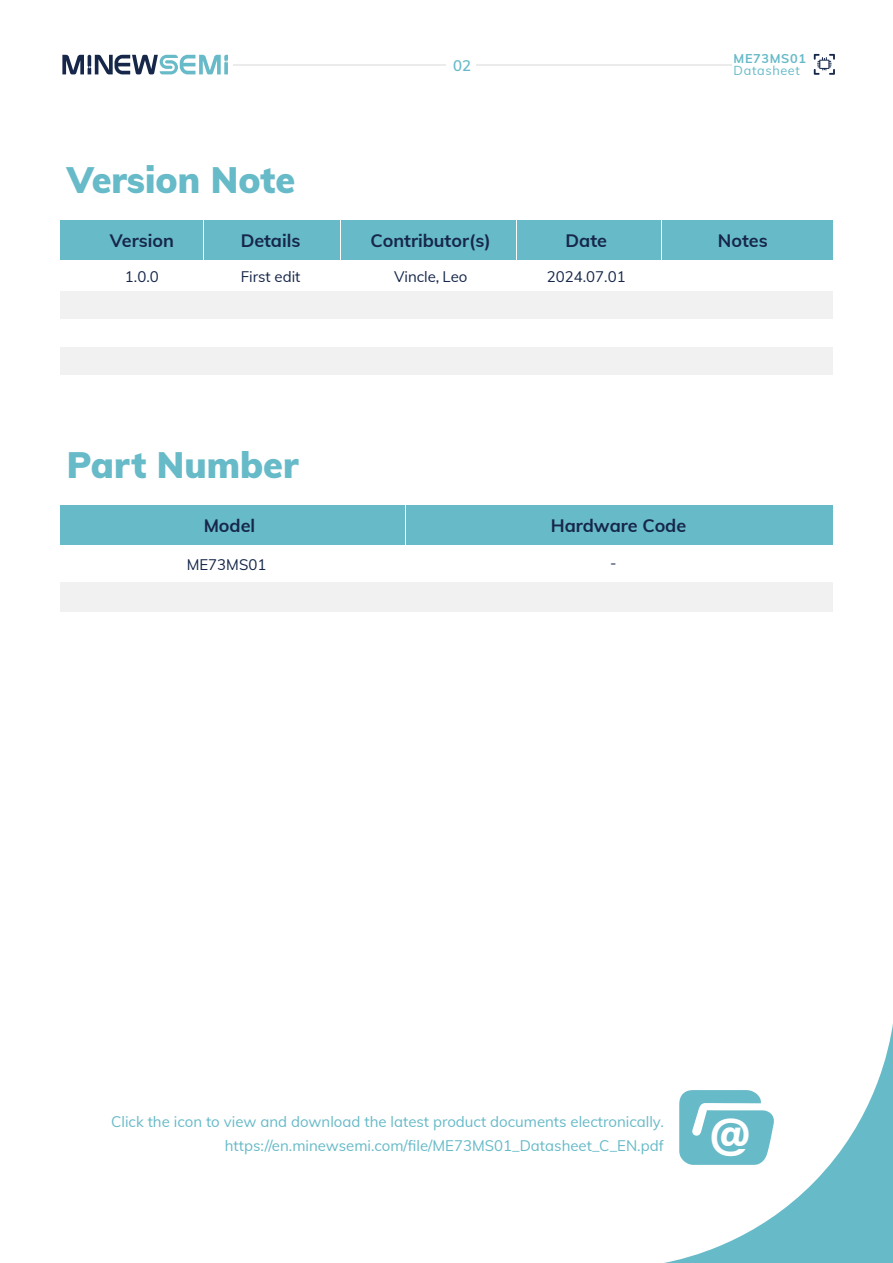
<style>
.page{position:relative;width:893px;height:1263px;background:#fff}
.page>*{position:absolute;margin:0;border:0;box-sizing:border-box;transform-origin:0 0}
.t1{font:900 42.15px "Muli";color:#fff}
.t2{font:900 36px "Muli";color:#67bac8}
.t3{font:700 18px "Muli";color:#16274a}
.t4{font:15px/23.5px "Muli";color:#67bac8;text-align:right}
.t5{font:15px "Muli";color:#16274a}
.t6{font:600 15px "Muli";color:#67bac8}
.t7{font:12.75px "Muli";letter-spacing:.05em;color:#67bac8}
.t8{font:700 12.75px "Muli";letter-spacing:.05em;color:#67bac8}
.s1{font-weight:500}
</style>
<div class="page">
<hr style="left:477px;top:64px;width:255px;height:2px;background:#ebebec">
<hr style="left:233px;top:64px;width:213px;height:1px;background:#ebebec">
<svg style="left:814px;top:54px;width:21px;height:21px"></svg>
<svg style="left:62px;top:55px;width:166px;height:19px"></svg>
<div style="left:60px;top:220px;width:773px;height:39px;background:#67bac8"></div>
<div style="left:61px;top:347px;width:772px;height:27px;background:#f1f1f2"></div>
<div style="left:60px;top:292px;width:773px;height:27px;background:#f1f1f2"></div>
<svg style="left:664px;top:1024px;width:229px;height:239px"></svg>
<svg style="left:679px;top:1090px;width:95px;height:75px"></svg>
<hr style="left:203px;top:220px;width:1px;height:39px;background:#fff">
<hr style="left:341px;top:220px;width:1px;height:39px;background:#fff">
<hr style="left:516px;top:220px;width:1px;height:39px;background:#fff">
<hr style="left:661px;top:220px;width:1px;height:39px;background:#fff">
<div style="left:60px;top:505px;width:773px;height:39px;background:#67bac8"></div>
<div style="left:60px;top:582px;width:773px;height:29px;background:#f1f1f2"></div>
<hr style="left:405px;top:505px;width:1px;height:39px;background:#fff">
<h2 class="t2" style="left:67px;top:154px;width:230px">Version Note</h2>
<p class="t6" style="left:453px;top:54px;width:19px">02</p>
<p class="t8" style="left:734px;top:49px;width:74px">ME73MS01</p>
<p class="t7" style="left:734px;top:61px;width:68px">Datasheet</p>
<p class="t3" style="left:110px;top:227px;width:65px">Version</p>
<p class="t3" style="left:241px;top:227px;width:61px">Details</p>
<p class="t3" style="left:371px;top:227px;width:122px">Contributor(s)</p>
<p class="t3" style="left:566px;top:227px;width:43px">Date</p>
<p class="t3" style="left:718px;top:227px;width:51px">Notes</p>
<p class="t5" style="left:125px;top:265px;width:35px">1.0.0</p>
<p class="t5" style="left:241px;top:265px;width:61px">First edit</p>
<p class="t5" style="left:394px;top:266px;width:75px">Vincle<span class="s1">,</span> Leo</p>
<p class="t5" style="left:547px;top:265px;width:80px">2024.07.01</p>
<h2 class="t2" style="left:67px;top:439px;width:233px">Part Number</h2>
<p class="t3" style="left:204px;top:512px;width:53px">Model</p>
<p class="t3" style="left:551px;top:512px;width:137px">Hardware Code</p>
<p class="t5" style="left:187px;top:554px;width:81px">ME73MS01</p>
<p class="t5" style="left:610px;top:552px;width:8px">-</p>
<p class="t4" style="left:111px;top:1109px;width:554px">Click the icon to view and download the latest product documents electronically. https://en.minewsemi.com/file/ME73MS01_Datasheet_C_EN.pdf</p>
<h1 class="t1" style="left:710px;top:1103px;width:42px">@</h1>
</div>
